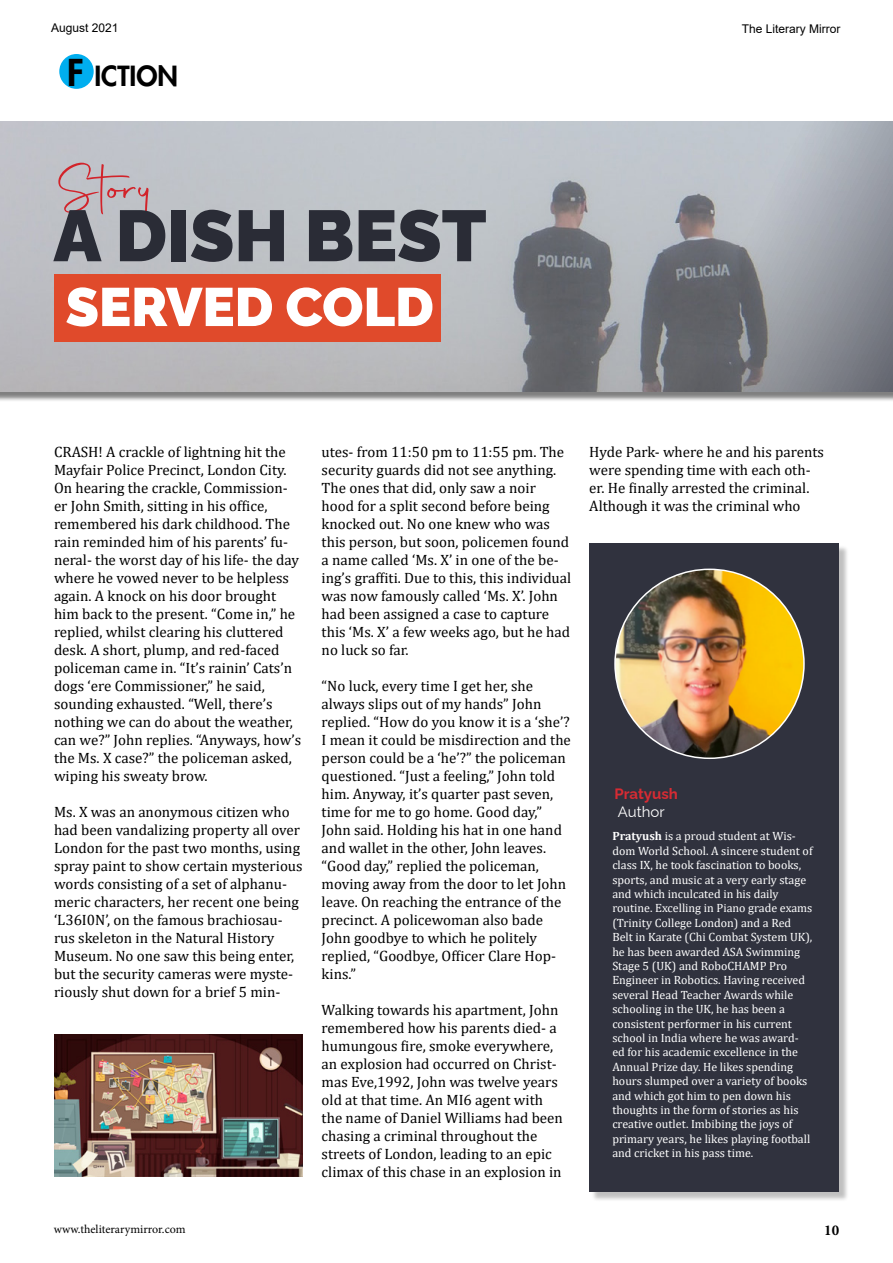
<style>
.page{position:relative;width:893px;height:1263px;background:#fff}
.page>*{position:absolute;margin:0;border:0;box-sizing:border-box;transform-origin:0 0}
.t1{font:900 72px "Raleway";color:#2a2c36}
.t2{font:900 54px "Raleway";color:#fff}
.t3{font:54px "Autography";color:#d2232a}
.t4{font:800 27px "Futura LT";color:#000}
.t5{font:15px/18px "Cambria";color:#000}
.t6{font:700 15px "Raleway";color:#d72b33}
.t7{font:15px "Raleway";color:#fff}
.t8{font:700 15px "Minion Pro";color:#000}
.t9{font:12px/14.4px "Cambria";color:#fff}
.t10{font:12px "Arial";color:#000}
.t11{font:12px "Minion Pro";color:#000}
.s1{font-size:36px}
.s2{font-weight:700}
</style>
<div class="page">
<div style="left:0;top:124px;width:893px;height:278px;background:#000;opacity:.5"></div>
<div style="left:59px;top:54px;width:35px;height:35px;background:#00aeef;border-radius:50%"></div>
<div style="left:591px;top:545px;width:258px;height:656px;background:#000;opacity:.25"></div>
<div style="left:589px;top:543px;width:250px;height:648px;background:#30323e"></div>
<img style="left:615px;top:569px;width:189px;height:189px;border-radius:94px">
<svg style="left:0;top:121px;width:893px;height:270px;background:#b0a2a4"></svg>
<img style="left:55px;top:1034px;width:247px;height:142px">
<p class="t10" style="left:51px;top:20px;width:69px">August 2021</p>
<p class="t10" style="left:742px;top:20px;width:100px">The Literary Mirror</p>
<h3 class="t4" style="left:67px;top:58px;width:112px"><span class="s1">F</span> ICTION</h3>
<h2 class="t3" style="left:57px;top:152px;width:100px">Story</h2>
<h1 class="t1" style="left:53px;top:178px;width:435px">A DISH BEST</h1>
<h2 class="t2" style="left:66px;top:264px;width:370px">SERVED COLD</h2>
<p class="t5" style="left:54px;top:443px;width:249px">CRASH! A crackle of lightning hit the Mayfair Police Precinct, London City.<br>On hearing the crackle, Commission&shy;er John Smith, sitting in his office, remembered his dark childhood. The rain reminded him of his parents’ fu&shy;neral- the worst day of his life- the day where he vowed never to be helpless again. A knock on his door brought him back to the present. “Come in,” he replied, whilst clearing his cluttered desk. A short, plump, and red-faced policeman came in. “It’s rainin’ Cats’n dogs ‘ere Commissioner,” he said, sounding exhausted. “Well, there’s nothing we can do about the weather, can we?” John replies. “Anyways, how’s the Ms. X case?” the policeman asked, wiping his sweaty brow.</p>
<p class="t5" style="left:54px;top:803px;width:250px">Ms. X was an anonymous citizen who had been vandalizing property all over London for the past two months, using spray paint to show certain mysterious words consisting of a set of alphanu&shy;meric characters, her recent one being ‘L36I0N’, on the famous brachiosau&shy;rus skeleton in the Natural History Museum. No one saw this being enter, but the security cameras were myste&shy;riously shut down for a brief 5 min-</p>
<p class="t5" style="left:322px;top:443px;width:251px">utes- from 11:50 pm to 11:55 pm. The security guards did not see anything.<br>The ones that did, only saw a noir hood for a split second before being knocked out. No one knew who was this person, but soon, policemen found a name called ‘Ms. X’ in one of the be&shy;ing’s graffiti. Due to this, this individual was now famously called ‘Ms. X’. John had been assigned a case to capture this ‘Ms. X’ a few weeks ago, but he had no luck so far.</p>
<p class="t5" style="left:322px;top:677px;width:251px">“No luck, every time I get her, she always slips out of my hands” John replied. “How do you know it is a ‘she’?<br>I mean it could be misdirection and the person could be a ‘he’?” the policeman questioned. “Just a feeling,” John told him. Anyway, it’s quarter past seven, time for me to go home. Good day,” John said. Holding his hat in one hand and wallet in the other, John leaves. “Good day,” replied the policeman, moving away from the door to let John leave. On reaching the entrance of the precinct. A policewoman also bade John goodbye to which he politely replied, “Goodbye, Officer Clare Hop&shy;kins.”</p>
<p class="t5" style="left:322px;top:1001px;width:243px">Walking towards his apartment, John remembered how his parents died- a humungous fire, smoke everywhere, an explosion had occurred on Christ&shy;mas Eve,1992, John was twelve years old at that time. An MI6 agent with the name of Daniel Williams had been chasing a criminal throughout the streets of London, leading to an epic climax of this chase in an explosion in</p>
<p class="t5" style="left:589px;top:443px;width:236px">Hyde Park- where he and his parents were spending time with each oth&shy;er. He finally arrested the criminal.<br>Although it was the criminal who</p>
<p class="t6" style="left:614px;top:782px;width:65px">Pratyush</p>
<p class="t7" style="left:618px;top:800px;width:48px">Author</p>
<p class="t9" style="left:612px;top:829px;width:202px"><span class="s2">Pratyush</span> is a proud student at Wis&shy;dom World School. A sincere student of class IX, he took fascination to books, sports, and music at a very early stage and which inculcated in his daily routine. Excelling in Piano grade exams (Trinity College London) and a Red Belt in Karate (Chi Combat System UK), he has been awarded ASA Swimming Stage 5 (UK) and RoboCHAMP Pro Engineer in Robotics. Having received several Head Teacher Awards while schooling in the UK, he has been a consistent performer in his current school in India where he was award&shy;ed for his academic excellence in the Annual Prize day. He likes spending hours slumped over a variety of books and which got him to pen down his thoughts in the form of stories as his creative outlet. Imbibing the joys of primary years, he likes playing football and cricket in his pass time.</p>
<p class="t11" style="left:54px;top:1221px;width:133px">www.theliterarymirror.com</p>
<p class="t8" style="left:824px;top:1220px;width:16px">10</p>
</div>
